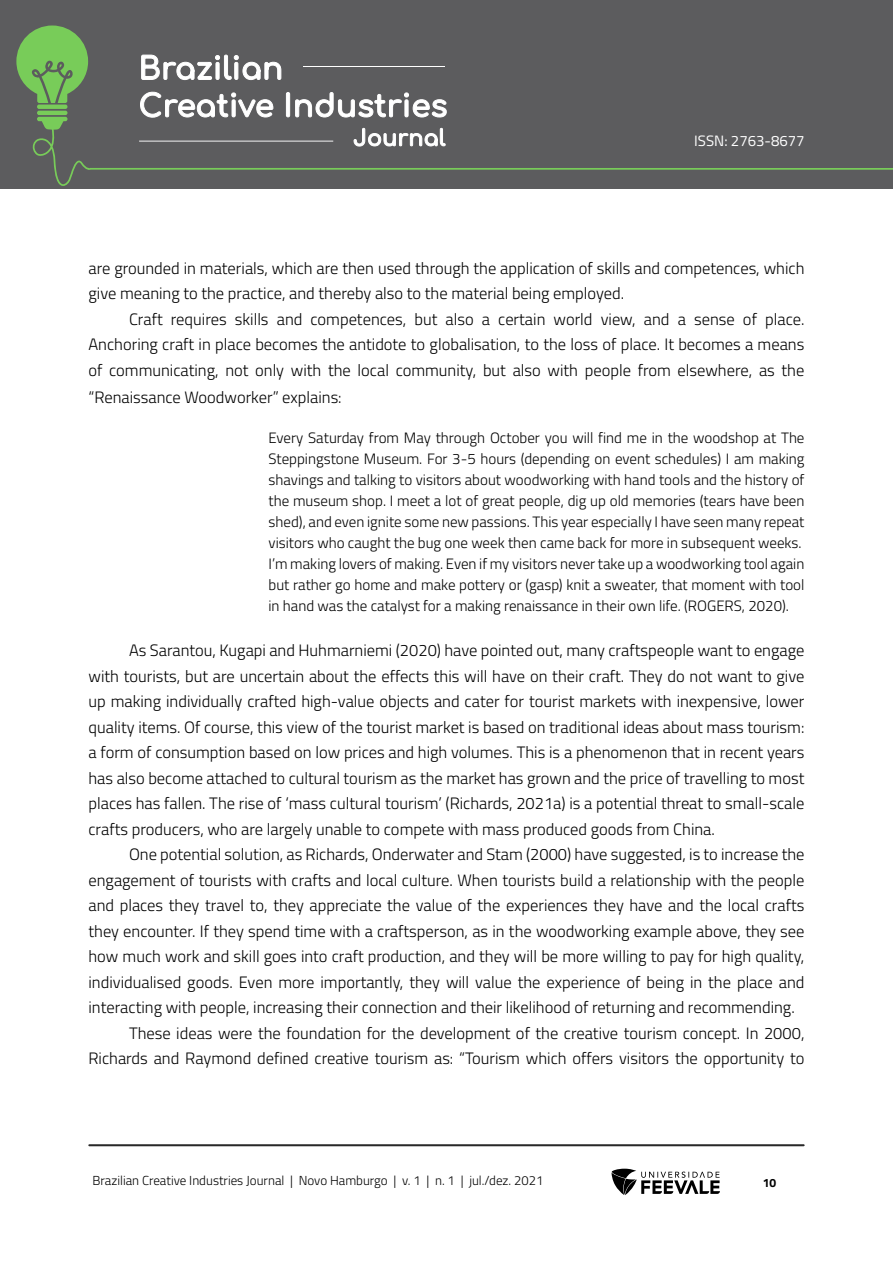
<style>
.page{position:relative;width:893px;height:1263px;background:#fff}
.page>*{position:absolute;margin:0;border:0;box-sizing:border-box;transform-origin:0 0}
.Corpo_de_texto{font:300 16.5px/25.5px "Titillium Web";color:#000;text-align:justify}
.Citação{font:300 15px/21px "Titillium Web";color:#000;text-align:justify}
.t1{font:15px "Titillium Web";color:#fff}
.t2{font:300 13.05px "Titillium Web";color:#000}
.t3{font:700 12px "Titillium Web";color:#000}
</style>
<div class="page">
<div style="left:0;top:0;width:893px;height:188px;background:#5c5c5e"></div>
<hr style="left:37px;top:111px;width:30px;height:4px;background:#78cc59;border-radius:2px">
<svg style="left:37px;top:117px;width:30px;height:11px"></svg>
<hr style="left:37px;top:105px;width:30px;height:4px;background:#78cc59;border-radius:2px">
<svg style="left:16px;top:26px;width:72px;height:77px"></svg>
<svg style="left:32px;top:128px;width:861px;height:58px"></svg>
<hr style="left:89px;top:1144px;width:715px;height:2px;background:#282828">
<svg style="left:611px;top:1169px;width:109px;height:26px"></svg>
<svg style="left:141px;top:54px;width:141px;height:26px"></svg>
<svg style="left:140px;top:91px;width:134px;height:27px"></svg>
<svg style="left:285px;top:92px;width:162px;height:26px"></svg>
<svg style="left:353px;top:127px;width:93px;height:20px"></svg>
<hr style="left:303px;top:66px;width:142px;height:1px;background:#fff">
<hr style="left:139px;top:141px;width:194px;height:1px;background:#fff">
<p class="t1" style="left:694px;top:130px;width:112px">ISSN: 2763-8677</p>
<p class="Corpo_de_texto" style="left:88px;top:254px;width:717px">are grounded in materials, which are then used through the application of skills and competences, which give meaning to the practice, and thereby also to the material being employed.</p>
<p class="Corpo_de_texto" style="left:88px;top:305px;width:717px;text-indent:40px">Craft requires skills and competences, but also a certain world view, and a sense of place.<br>Anchoring craft in place becomes the antidote to globalisation, to the loss of place. It becomes a means of communicating, not only with the local community, but also with people from elsewhere, as the</p>
<p class="Corpo_de_texto" style="left:88px;top:383px;width:255px">“Renaissance Woodworker” explains:</p>
<p class="Citação" style="left:268px;top:427px;width:537px">Every Saturday from May through October you will find me in the woodshop at The Steppingstone Museum. For 3-5 hours (depending on event schedules) I am making shavings and talking to visitors about woodworking with hand tools and the history of the museum shop. I meet a lot of great people, dig up old memories (tears have been shed), and even ignite some new passions. This year especially I have seen many repeat visitors who caught the bug one week then came back for more in subsequent weeks.</p>
<p class="Citação" style="left:268px;top:553px;width:537px">I’m making lovers of making. Even if my visitors never take up a woodworking tool again but rather go home and make pottery or (gasp) knit a sweater, that moment with tool in hand was the catalyst for a making renaissance in their own life. (ROGERS, 2020).</p>
<p class="Corpo_de_texto" style="left:88px;top:637px;width:717px;text-indent:40px">As Sarantou, Kugapi and Huhmarniemi (2020) have pointed out, many craftspeople want to engage with tourists, but are uncertain about the effects this will have on their craft. They do not want to give up making individually crafted high-value objects and cater for tourist markets with inexpensive, lower quality items. Of course, this view of the tourist market is based on traditional ideas about mass tourism: a form of consumption based on low prices and high volumes. This is a phenomenon that in recent years has also become attached to cultural tourism as the market has grown and the price of travelling to most places has fallen. The rise of ‘mass cultural tourism’ (Richards, 2021a) is a potential threat to small-scale crafts producers, who are largely unable to compete with mass produced goods from China.</p>
<p class="Corpo_de_texto" style="left:88px;top:841px;width:717px;text-indent:40px">One potential solution, as Richards, Onderwater and Stam (2000) have suggested, is to increase the engagement of tourists with crafts and local culture. When tourists build a relationship with the people and places they travel to, they appreciate the value of the experiences they have and the local crafts they encounter. If they spend time with a craftsperson, as in the woodworking example above, they see how much work and skill goes into craft production, and they will be more willing to pay for high quality, individualised goods. Even more importantly, they will value the experience of being in the place and interacting with people, increasing their connection and their likelihood of returning and recommending.</p>
<p class="Corpo_de_texto" style="left:88px;top:1019px;width:717px;text-align:right">These ideas were the foundation for the development of the creative tourism concept. In 2000,<br>Richards and Raymond defined creative tourism as: “Tourism which offers visitors the opportunity to</p>
<p class="t2" style="left:92px;top:1171px;width:452px">Brazilian Creative Industries Journal | Novo Hamburgo | v. 1 | n. 1 | jul./dez. 2021</p>
<p class="t3" style="left:763px;top:1174px;width:15px">10</p>
</div>
